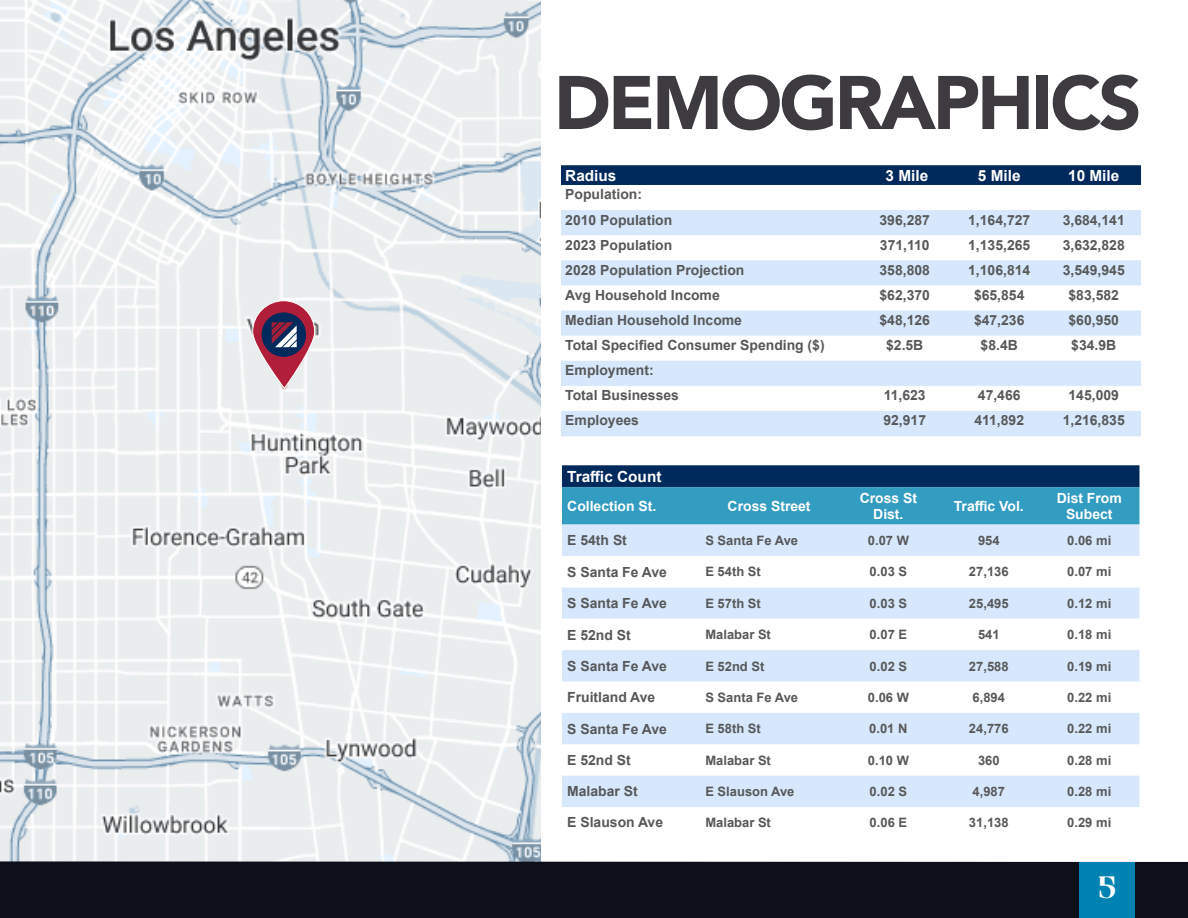
<style>
.page{position:relative;width:1188px;height:918px;background:#fff}
.page>*{position:absolute;margin:0;border:0;box-sizing:border-box;transform-origin:0 0}
.Title-Heading{font:900 75px "Avenir";letter-spacing:-.04em;color:#3e3b40}
.t1{font:27px "Agne";color:#fff}
.t2{font:700 15.3px "Arial";color:#fff}
.t3{font:700 13.95px "Arial";color:#57585a}
.t4{font:700 13.95px/16.8px "Arial";color:#fff;text-align:center}
.t5{font:700 12.9px "Arial";color:#57585a}
</style>
<div class="page">
<svg style="left:562px;top:465px;width:577px;height:60px;background:#23739d"></svg>
<div style="left:562px;top:525px;width:577px;height:31px;background:#d7e8fc"></div>
<div style="left:562px;top:587px;width:577px;height:32px;background:#d7e8fc"></div>
<svg style="left:562px;top:650px;width:577px;height:157px;fill:#d7e8fc"></svg>
<div style="left:561px;top:165px;width:580px;height:20px;background:#00295c"></div>
<svg style="left:561px;top:210px;width:580px;height:226px;fill:#d7e8fc"></svg>
<img style="left:0;top:0;width:540px;height:861px">
<svg style="left:252px;top:300px;width:63px;height:89px;background:#c97686"></svg>
<div style="left:262px;top:312px;width:44px;height:45px;background:#00295c;border-radius:50%"></div>
<svg style="left:272px;top:322px;width:25px;height:25px"></svg>
<div style="left:0;top:861px;width:1188px;height:57px;background:#0d101b"></div>
<div style="left:1079px;top:862px;width:56px;height:56px;background:#0083b2"></div>
<p class="Title-Heading" style="left:554px;top:39px;width:589px">DEMOGRAPHICS</p>
<p class="t2" style="left:565px;top:165px;width:53px">Radius</p>
<p class="t2" style="left:886px;top:165px;width:44px">3 Mile</p>
<p class="t2" style="left:978px;top:165px;width:44px">5 Mile</p>
<p class="t2" style="left:1068px;top:165px;width:53px">10 Mile</p>
<p class="t3" style="left:565px;top:185px;width:78px">Population:</p>
<p class="t3" style="left:565px;top:210px;width:108px">2010 Population</p>
<p class="t3" style="left:880px;top:210px;width:52px">396,287</p>
<p class="t3" style="left:968px;top:210px;width:64px">1,164,727</p>
<p class="t3" style="left:1063px;top:210px;width:64px">3,684,141</p>
<p class="t3" style="left:565px;top:235px;width:108px">2023 Population</p>
<p class="t3" style="left:880px;top:235px;width:51px">371,110</p>
<p class="t3" style="left:968px;top:235px;width:64px">1,135,265</p>
<p class="t3" style="left:1063px;top:235px;width:64px">3,632,828</p>
<p class="t3" style="left:565px;top:260px;width:181px">2028 Population Projection</p>
<p class="t3" style="left:880px;top:260px;width:52px">358,808</p>
<p class="t3" style="left:968px;top:260px;width:64px">1,106,814</p>
<p class="t3" style="left:1063px;top:260px;width:64px">3,549,945</p>
<p class="t3" style="left:565px;top:285px;width:156px">Avg Household Income</p>
<p class="t3" style="left:880px;top:285px;width:52px">$62,370</p>
<p class="t3" style="left:974px;top:285px;width:52px">$65,854</p>
<p class="t3" style="left:1069px;top:285px;width:52px">$83,582</p>
<p class="t3" style="left:565px;top:310px;width:178px">Median Household Income</p>
<p class="t3" style="left:880px;top:310px;width:52px">$48,126</p>
<p class="t3" style="left:974px;top:310px;width:52px">$47,236</p>
<p class="t3" style="left:1069px;top:310px;width:52px">$60,950</p>
<p class="t3" style="left:565px;top:335px;width:261px">Total Specified Consumer Spending ($)</p>
<p class="t3" style="left:886px;top:335px;width:39px">$2.5B</p>
<p class="t3" style="left:981px;top:335px;width:39px">$8.4B</p>
<p class="t3" style="left:1071px;top:335px;width:46px">$34.9B</p>
<p class="t3" style="left:565px;top:360px;width:90px">Employment:</p>
<p class="t3" style="left:565px;top:386px;width:115px">Total Businesses</p>
<p class="t3" style="left:884px;top:386px;width:43px">11,623</p>
<p class="t3" style="left:978px;top:386px;width:44px">47,466</p>
<p class="t3" style="left:1069px;top:386px;width:52px">145,009</p>
<p class="t3" style="left:565px;top:411px;width:75px">Employees</p>
<p class="t3" style="left:883px;top:411px;width:44px">92,917</p>
<p class="t3" style="left:974px;top:411px;width:51px">411,892</p>
<p class="t3" style="left:1063px;top:411px;width:64px">1,216,835</p>
<p class="t2" style="left:567px;top:466px;width:96px">Traffic Count</p>
<p class="t4" style="left:567px;top:498px;width:91px">Collection St.</p>
<p class="t4" style="left:728px;top:498px;width:84px">Cross Street</p>
<p class="t4" style="left:860px;top:489px;width:59px">Cross St<br>Dist.</p>
<p class="t4" style="left:954px;top:498px;width:71px">Traffic Vol.</p>
<p class="t4" style="left:1057px;top:489px;width:67px">Dist From<br>Subect</p>
<p class="t3" style="left:567px;top:531px;width:61px">E 54th St</p>
<p class="t5" style="left:705px;top:531px;width:94px">S Santa Fe Ave</p>
<p class="t5" style="left:868px;top:531px;width:43px">0.07 W</p>
<p class="t5" style="left:978px;top:531px;width:23px">954</p>
<p class="t5" style="left:1067px;top:531px;width:45px">0.06 mi</p>
<p class="t3" style="left:567px;top:562px;width:101px">S Santa Fe Ave</p>
<p class="t5" style="left:705px;top:563px;width:57px">E 54th St</p>
<p class="t5" style="left:870px;top:563px;width:39px">0.03 S</p>
<p class="t5" style="left:969px;top:563px;width:41px">27,136</p>
<p class="t5" style="left:1067px;top:563px;width:45px">0.07 mi</p>
<p class="t3" style="left:567px;top:593px;width:101px">S Santa Fe Ave</p>
<p class="t5" style="left:705px;top:594px;width:57px">E 57th St</p>
<p class="t5" style="left:870px;top:594px;width:39px">0.03 S</p>
<p class="t5" style="left:969px;top:594px;width:41px">25,495</p>
<p class="t5" style="left:1067px;top:594px;width:45px">0.12 mi</p>
<p class="t3" style="left:567px;top:625px;width:65px">E 52nd St</p>
<p class="t5" style="left:705px;top:626px;width:67px">Malabar St</p>
<p class="t5" style="left:870px;top:626px;width:39px">0.07 E</p>
<p class="t5" style="left:978px;top:626px;width:23px">541</p>
<p class="t5" style="left:1067px;top:626px;width:45px">0.18 mi</p>
<p class="t3" style="left:567px;top:656px;width:101px">S Santa Fe Ave</p>
<p class="t5" style="left:705px;top:657px;width:61px">E 52nd St</p>
<p class="t5" style="left:870px;top:657px;width:39px">0.02 S</p>
<p class="t5" style="left:969px;top:657px;width:41px">27,588</p>
<p class="t5" style="left:1067px;top:657px;width:45px">0.19 mi</p>
<p class="t3" style="left:567px;top:688px;width:90px">Fruitland Ave</p>
<p class="t5" style="left:705px;top:688px;width:94px">S Santa Fe Ave</p>
<p class="t5" style="left:868px;top:688px;width:43px">0.06 W</p>
<p class="t5" style="left:973px;top:688px;width:34px">6,894</p>
<p class="t5" style="left:1067px;top:688px;width:45px">0.22 mi</p>
<p class="t3" style="left:567px;top:719px;width:101px">S Santa Fe Ave</p>
<p class="t5" style="left:705px;top:720px;width:57px">E 58th St</p>
<p class="t5" style="left:869px;top:720px;width:40px">0.01 N</p>
<p class="t5" style="left:969px;top:720px;width:41px">24,776</p>
<p class="t5" style="left:1067px;top:720px;width:45px">0.22 mi</p>
<p class="t3" style="left:567px;top:750px;width:65px">E 52nd St</p>
<p class="t5" style="left:705px;top:751px;width:67px">Malabar St</p>
<p class="t5" style="left:868px;top:751px;width:43px">0.10 W</p>
<p class="t5" style="left:978px;top:751px;width:23px">360</p>
<p class="t5" style="left:1067px;top:751px;width:45px">0.28 mi</p>
<p class="t3" style="left:567px;top:782px;width:72px">Malabar St</p>
<p class="t5" style="left:705px;top:782px;width:91px">E Slauson Ave</p>
<p class="t5" style="left:870px;top:782px;width:39px">0.02 S</p>
<p class="t5" style="left:973px;top:782px;width:34px">4,987</p>
<p class="t5" style="left:1067px;top:782px;width:45px">0.28 mi</p>
<p class="t3" style="left:567px;top:812px;width:97px">E Slauson Ave</p>
<p class="t5" style="left:705px;top:813px;width:67px">Malabar St</p>
<p class="t5" style="left:870px;top:813px;width:39px">0.06 E</p>
<p class="t5" style="left:969px;top:813px;width:41px">31,138</p>
<p class="t5" style="left:1067px;top:813px;width:45px">0.29 mi</p>
<h2 class="t1" style="left:1099px;top:868px;width:18px">5</h2>
</div>
